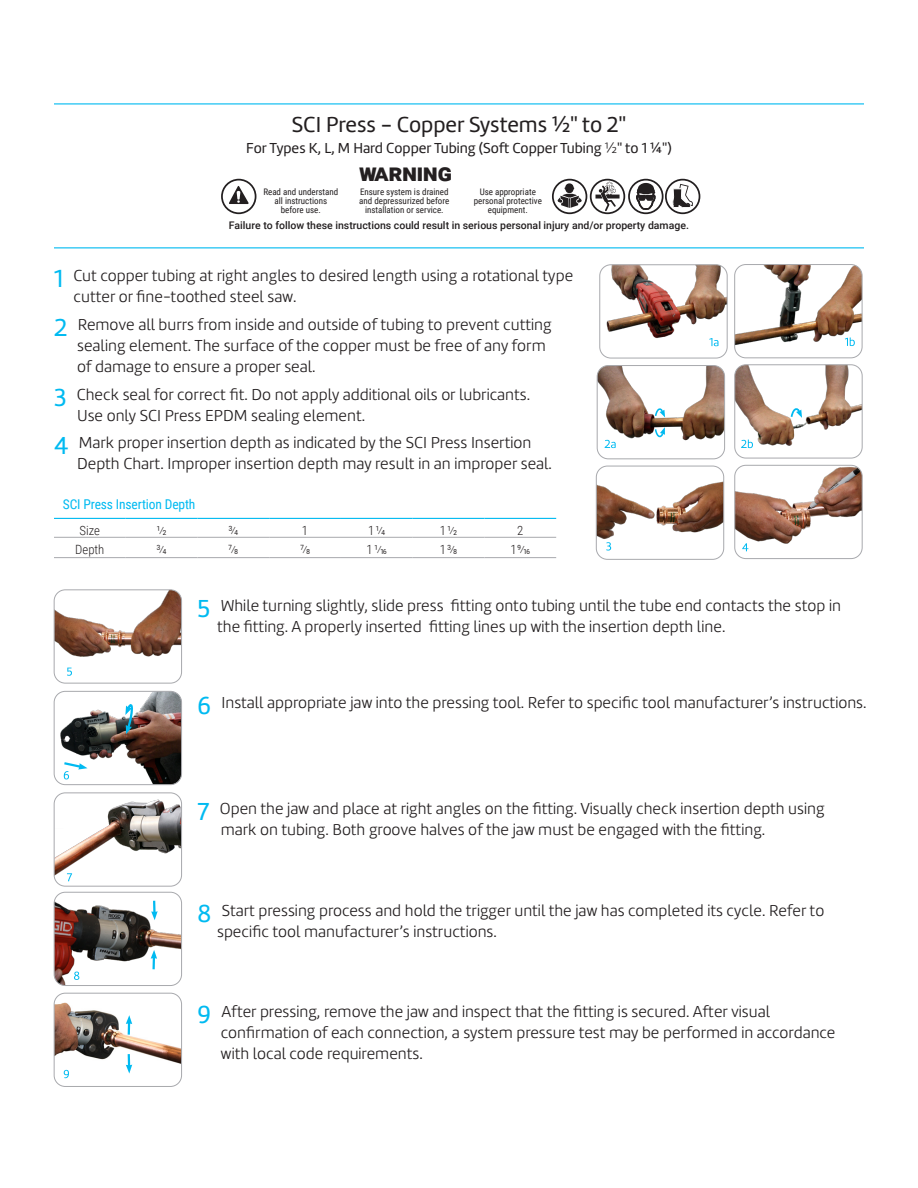
<style>
.page{position:relative;width:918px;height:1188px;background:#fff}
.page>*{position:absolute;margin:0;border:0;box-sizing:border-box;transform-origin:0 0}
.t1{font:900 24px "Roboto";color:#231f20}
.t2{font:22.5px "Marine";color:#231f20}
.Installation_Instruc{font:300 16.5px/21px "Marine";color:#231f20}
.t3{font:15px "Marine";color:#231f20}
._3_Header{font:13.5px "Roboto Condensed";letter-spacing:-.01em;color:#00baf1}
.Chart_Data{font:300 12.75px "Roboto Condensed";color:#231f20}
.Chart_1_Top_Line{font:300 12.75px "Roboto Condensed";color:#231f20}
.Chart_Dimenision{font:300 12.75px "Roboto Condensed";color:#231f20}
.t4{font:500 10.5px "Roboto";color:#231f20}
.t5{font:9px/9px "Roboto Condensed";color:#231f20;text-align:center}
.s1{font-weight:300}
.s2{font-weight:400;font-size:25.5px;color:#00baf1}
</style>
<div class="page">
<hr style="left:54px;top:247px;width:810px;height:1px;background:#00baf1">
<hr style="left:54px;top:537px;width:72px;height:1px;background:#a8a9ad">
<hr style="left:126px;top:537px;width:71px;height:1px;background:#a8a9ad">
<hr style="left:197px;top:537px;width:72px;height:1px;background:#a8a9ad">
<hr style="left:269px;top:537px;width:72px;height:1px;background:#a8a9ad">
<hr style="left:341px;top:537px;width:72px;height:1px;background:#a8a9ad">
<hr style="left:413px;top:537px;width:71px;height:1px;background:#a8a9ad">
<hr style="left:484px;top:537px;width:72px;height:1px;background:#a8a9ad">
<hr style="left:54px;top:557px;width:72px;height:1px;background:#a8a9ad">
<hr style="left:126px;top:557px;width:71px;height:1px;background:#a8a9ad">
<hr style="left:197px;top:557px;width:72px;height:1px;background:#a8a9ad">
<hr style="left:269px;top:557px;width:72px;height:1px;background:#a8a9ad">
<hr style="left:341px;top:557px;width:72px;height:1px;background:#a8a9ad">
<hr style="left:413px;top:557px;width:71px;height:1px;background:#a8a9ad">
<hr style="left:484px;top:557px;width:72px;height:1px;background:#a8a9ad">
<hr style="left:54px;top:518px;width:72px;height:1px;background:#00baf1">
<hr style="left:126px;top:518px;width:71px;height:1px;background:#00baf1">
<hr style="left:197px;top:518px;width:72px;height:1px;background:#00baf1">
<hr style="left:269px;top:518px;width:72px;height:1px;background:#00baf1">
<hr style="left:341px;top:518px;width:72px;height:1px;background:#00baf1">
<hr style="left:413px;top:518px;width:71px;height:1px;background:#00baf1">
<hr style="left:484px;top:518px;width:72px;height:1px;background:#00baf1">
<svg style="left:553px;top:180px;width:33px;height:33px"></svg>
<div style="left:552px;top:179px;width:35px;height:35px;border:2px solid #231f20;border-radius:50%"></div>
<div style="left:221px;top:179px;width:35px;height:35px;border:2px solid #231f20;border-radius:50%"></div>
<svg style="left:591px;top:180px;width:33px;height:33px"></svg>
<div style="left:590px;top:179px;width:35px;height:35px;border:2px solid #231f20;border-radius:50%"></div>
<svg style="left:629px;top:180px;width:34px;height:33px"></svg>
<div style="left:628px;top:179px;width:36px;height:35px;border:2px solid #231f20;border-radius:50%"></div>
<svg style="left:666px;top:180px;width:34px;height:33px"></svg>
<div style="left:665px;top:179px;width:35px;height:35px;border:2px solid #231f20;border-radius:50%"></div>
<svg style="left:672px;top:184px;width:21px;height:24px"></svg>
<svg style="left:557px;top:183px;width:25px;height:25px"></svg>
<svg style="left:636px;top:183px;width:20px;height:27px"></svg>
<svg style="left:595px;top:182px;width:25px;height:29px"></svg>
<svg style="left:229px;top:186px;width:20px;height:18px"></svg>
<hr style="left:54px;top:103px;width:810px;height:1px;background:#00baf1">
<img style="left:735px;top:265px;width:127px;height:93px">
<div style="left:735px;top:264px;width:127px;height:94px;border:1px solid #a8a9ad;border-radius:11px"></div>
<img style="left:600px;top:265px;width:127px;height:93px">
<div style="left:600px;top:265px;width:127px;height:93px;border:1px solid #a8a9ad;border-radius:11px"></div>
<img style="left:735px;top:365px;width:127px;height:93px">
<div style="left:735px;top:365px;width:127px;height:93px;border:1px solid #a8a9ad;border-radius:11px"></div>
<svg style="left:789px;top:407px;width:13px;height:12px"></svg>
<svg style="left:709px;top:338px;width:9px;height:8px"></svg>
<svg style="left:845px;top:338px;width:10px;height:8px"></svg>
<img style="left:597px;top:366px;width:128px;height:93px">
<div style="left:597px;top:365px;width:128px;height:94px;border:1px solid #a8a9ad;border-radius:11px"></div>
<svg style="left:654px;top:408px;width:11px;height:10px"></svg>
<svg style="left:654px;top:427px;width:11px;height:11px"></svg>
<svg style="left:605px;top:440px;width:11px;height:8px"></svg>
<svg style="left:741px;top:440px;width:12px;height:8px"></svg>
<img style="left:596px;top:466px;width:128px;height:93px">
<div style="left:596px;top:466px;width:128px;height:94px;border:1px solid #a8a9ad;border-radius:11px"></div>
<svg style="left:606px;top:542px;width:5px;height:9px"></svg>
<img style="left:735px;top:465px;width:127px;height:94px">
<div style="left:735px;top:465px;width:127px;height:94px;border:1px solid #a8a9ad;border-radius:11px"></div>
<svg style="left:742px;top:543px;width:6px;height:8px"></svg>
<img style="left:54px;top:793px;width:128px;height:86px">
<div style="left:54px;top:793px;width:128px;height:93px;border:1px solid #a8a9ad;border-radius:11px"></div>
<img style="left:54px;top:590px;width:128px;height:93px">
<div style="left:54px;top:590px;width:128px;height:93px;border:1px solid #a8a9ad;border-radius:11px"></div>
<img style="left:54px;top:691px;width:128px;height:94px">
<div style="left:54px;top:691px;width:128px;height:94px;border:1px solid #a8a9ad;border-radius:11px"></div>
<svg style="left:125px;top:702px;width:10px;height:32px"></svg>
<svg style="left:62px;top:761px;width:26px;height:18px"></svg>
<img style="left:54px;top:892px;width:128px;height:94px">
<div style="left:54px;top:892px;width:128px;height:94px;border:1px solid #a8a9ad;border-radius:11px"></div>
<svg style="left:74px;top:972px;width:5px;height:8px"></svg>
<svg style="left:151px;top:950px;width:6px;height:19px"></svg>
<svg style="left:151px;top:901px;width:7px;height:19px"></svg>
<img style="left:54px;top:993px;width:128px;height:93px">
<div style="left:54px;top:993px;width:128px;height:94px;border:1px solid #a8a9ad;border-radius:11px"></div>
<svg style="left:64px;top:1070px;width:5px;height:8px"></svg>
<svg style="left:126px;top:1054px;width:6px;height:20px"></svg>
<svg style="left:126px;top:1015px;width:6px;height:20px"></svg>
<p class="t2" style="left:292px;top:110px;width:336px">SCI Press - Copper Systems ¾" to 2"</p>
<p class="t3" style="left:246px;top:138px;width:427px">For Types K, L, M Hard Copper Tubing (Soft Copper Tubing <span class="s1">½</span>" to 1 ½")</p>
<p class="t1" style="left:359px;top:156px;width:94px">WARNING</p>
<p class="t5" style="left:263px;top:187px;width:77px">Read and understand all instructions before use.</p>
<p class="t5" style="left:359px;top:187px;width:92px">Ensure system is drained and depressurized before installation or service.</p>
<p class="t5" style="left:474px;top:187px;width:70px">Use appropriate personal protective equipment.</p>
<p class="t4" style="left:229px;top:218px;width:461px">Failure to follow these instructions could result in serious personal injury and/or property damage.</p>
<p class="Installation_Instruc" style="left:74px;top:265px;width:501px;text-indent:-20px"><span class="s2">1</span> Cut copper tubing at right angles to desired length using a rotational type cutter or fine-toothed steel saw.</p>
<p class="Installation_Instruc" style="left:77px;top:314px;width:476px;text-indent:-23px"><span class="s2">2</span> Remove all burrs from inside and outside of tubing to prevent cutting sealing element. The surface of the copper must be free of any form of damage to ensure a proper seal.</p>
<p class="Installation_Instruc" style="left:77px;top:384px;width:454px;text-indent:-23px"><span class="s2">3</span> Check seal for correct fit. Do not apply additional oils or lubricants.<br>Use only SCI Press EPDM sealing element.</p>
<p class="Installation_Instruc" style="left:77px;top:432px;width:476px;text-indent:-23px"><span class="s2">4</span> Mark proper insertion depth as indicated by the SCI Press Insertion<br>Depth Chart. Improper insertion depth may result in an improper seal.</p>
<p class="_3_Header" style="left:63px;top:494px;width:134px">SCI Press Insertion Depth</p>
<p class="Chart_Data" style="left:80px;top:521px;width:22px">Size</p>
<p class="Chart_Dimenision" style="left:157px;top:521px;width:12px">1/2</p>
<p class="Chart_1_Top_Line" style="left:228px;top:521px;width:12px">3/4</p>
<p class="Chart_Data" style="left:302px;top:521px;width:8px">1</p>
<p class="Chart_Data" style="left:368px;top:521px;width:19px">1 1/4</p>
<p class="Chart_Data" style="left:440px;top:521px;width:19px">1 1/2</p>
<p class="Chart_Data" style="left:517px;top:521px;width:8px">2</p>
<p class="Chart_Data" style="left:75px;top:541px;width:31px">Depth</p>
<p class="Chart_1_Top_Line" style="left:157px;top:541px;width:12px">3/4</p>
<p class="Chart_1_Top_Line" style="left:228px;top:541px;width:12px">7/8</p>
<p class="Chart_1_Top_Line" style="left:300px;top:541px;width:12px">7/8</p>
<p class="Chart_Data" style="left:367px;top:541px;width:22px">1 1/16</p>
<p class="Chart_Data" style="left:440px;top:541px;width:19px">1 3/8</p>
<p class="Chart_Data" style="left:511px;top:541px;width:21px">1 9/16</p>
<p class="Installation_Instruc" style="left:217px;top:595px;width:625px;text-indent:-20px"><span class="s2">5</span> While turning slightly, slide press fitting onto tubing until the tube end contacts the stop in the fitting. A properly inserted fitting lines up with the insertion depth line.</p>
<p class="Installation_Instruc" style="left:198px;top:692px;width:670px"><span class="s2">6</span> Install appropriate jaw into the pressing tool. Refer to specific tool manufacturer’s instructions.</p>
<p class="Installation_Instruc" style="left:221px;top:798px;width:605px;text-indent:-23px"><span class="s2">7</span> Open the jaw and place at right angles on the fitting. Visually check insertion depth using mark on tubing. Both groove halves of the jaw must be engaged with the fitting.</p>
<p class="Installation_Instruc" style="left:217px;top:900px;width:609px;text-indent:-20px"><span class="s2">8</span> Start pressing process and hold the trigger until the jaw has completed its cycle. Refer to specific tool manufacturer’s instructions.</p>
<p class="Installation_Instruc" style="left:220px;top:1001px;width:616px;text-indent:-23px"><span class="s2">9</span> After pressing, remove the jaw and inspect that the fitting is secured. After visual confirmation of each connection, a system pressure test may be performed in accordance with local code requirements.</p>
</div>
